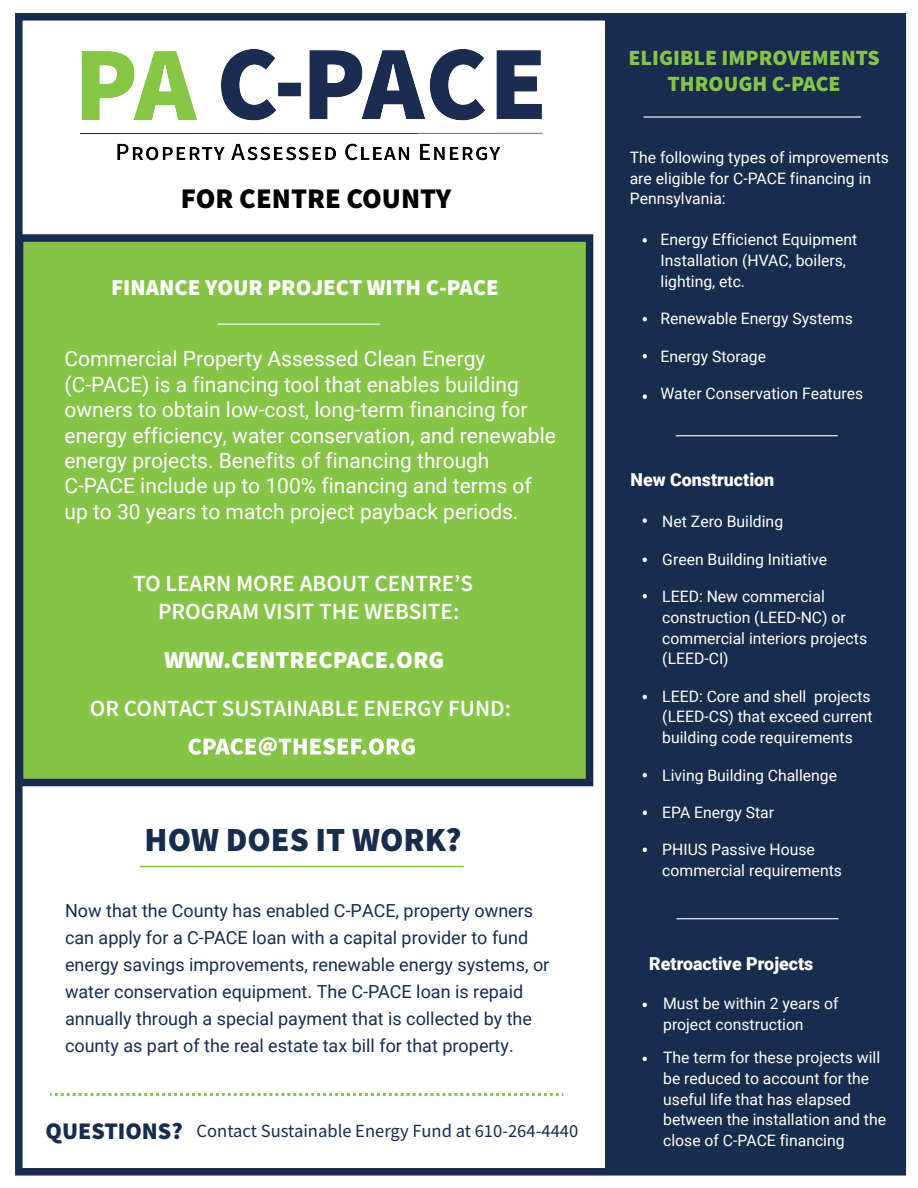
<style>
.page{position:relative;width:918px;height:1188px;background:#fff}
.page>*{position:absolute;margin:0;border:0;box-sizing:border-box;transform-origin:0 0}
.t1{font:900 33.9px "Source Sans Pro";color:#182c4e}
.t2{font:900 28.5px "Source Sans Pro";color:#000}
.t3{font:900 24.45px "Source Sans Pro";color:#fff}
.t4{font:600 23.1px/27.8px "Source Sans Pro";color:#fff;text-align:center}
.t5{font:900 22.8px "Source Sans Pro";color:#fff}
.t6{font:900 21.9px/26.2px "Source Sans Pro";color:#85c446;text-align:center}
.t7{font:21px/25.5px "Roboto";color:#fff}
.t8{font:18.6px "Source Sans Pro";color:#182c4e}
.t9{font:18px/27px "Roboto";color:#182c4e}
.t10{font:900 17.85px "Roboto";color:#fff}
.t11{font:15.75px/20.9px "Roboto";color:#fff}
.s1{font-weight:900;font-size:23.85px}
</style>
<div class="page">
<div style="left:605px;top:17px;width:297px;height:1156px;background:#182c4e"></div>
<img style="left:80px;top:49px;width:463px;height:112px">
<div style="left:19px;top:237px;width:570px;height:545px;background:#85c446"></div>
<div style="left:15px;top:13px;width:891px;height:1163px;border:8px solid #182c4e"></div>
<svg style="left:189px;top:737px;width:226px;height:18px"></svg>
<div style="left:16px;top:234px;width:577px;height:552px;border:8px solid #182c4e"></div>
<svg style="left:50px;top:1093px;width:513px;height:3px"></svg>
<hr style="left:140px;top:866px;width:324px;height:1px;background:#85c446">
<hr style="left:644px;top:116px;width:217px;height:2px;background:#fff">
<hr style="left:676px;top:435px;width:162px;height:1px;background:#fff">
<hr style="left:676px;top:918px;width:162px;height:1px;background:#fff">
<svg style="left:642px;top:238px;width:5px;height:5px"></svg>
<svg style="left:642px;top:317px;width:5px;height:4px"></svg>
<svg style="left:642px;top:354px;width:5px;height:4px"></svg>
<svg style="left:642px;top:394px;width:5px;height:5px"></svg>
<svg style="left:642px;top:518px;width:5px;height:5px"></svg>
<svg style="left:642px;top:558px;width:5px;height:4px"></svg>
<svg style="left:642px;top:594px;width:5px;height:4px"></svg>
<svg style="left:642px;top:695px;width:5px;height:4px"></svg>
<svg style="left:642px;top:773px;width:5px;height:4px"></svg>
<svg style="left:642px;top:810px;width:5px;height:5px"></svg>
<svg style="left:642px;top:848px;width:5px;height:4px"></svg>
<svg style="left:642px;top:1003px;width:5px;height:4px"></svg>
<svg style="left:642px;top:1057px;width:5px;height:4px"></svg>
<hr style="left:218px;top:324px;width:162px;height:1px;background:#fff">
<h2 class="t2" style="left:181px;top:178px;width:272px">FOR CENTRE COUNTY</h2>
<h3 class="t5" style="left:111px;top:272px;width:389px">FINANCE YOUR PROJECT WITH C-PACE</h3>
<p class="t7" style="left:65px;top:345px;width:493px">Commercial Property Assessed Clean Energy (C-PACE) is a financing tool that enables building owners to obtain low-cost, long-term financing for energy efficiency, water conservation, and renewable energy projects. Benefits of financing through C-PACE include up to 100% financing and terms of up to 30 years to match project payback periods.</p>
<h3 class="t4" style="left:133px;top:569px;width:341px">TO LEARN MORE ABOUT CENTRE’S<br>PROGRAM VISIT THE WEBSITE:</h3>
<h3 class="t3" style="left:164px;top:643px;width:282px">WWW.CENTRECPACE.ORG</h3>
<h3 class="t4" style="left:90px;top:694px;width:423px">OR CONTACT SUSTAINABLE ENERGY FUND:</h3>
<h1 class="t1" style="left:145px;top:816px;width:318px">HOW DOES IT WORK?</h1>
<p class="t9" style="left:65px;top:897px;width:486px">Now that the County has enabled C-PACE, property owners can apply for a C-PACE loan with a capital provider to fund energy savings improvements, renewable energy systems, or water conservation equipment. The C-PACE loan is repaid annually through a special payment that is collected by the county as part of the real estate tax bill for that property.</p>
<p class="t8" style="left:46px;top:1119px;width:534px"><span class="s1">QUESTIONS?</span> Contact Sustainable Energy Fund at 610-264-4440</p>
<h3 class="t6" style="left:629px;top:44px;width:253px">ELIGIBLE IMPROVEMENTS<br>THROUGH C-PACE</h3>
<p class="t11" style="left:630px;top:146px;width:261px">The following types of improvements are eligible for C-PACE financing in<br>Pennsylvania:</p>
<p class="t11" style="left:661px;top:229px;width:198px">Energy Efficienct Equipment<br>Installation (HVAC, boilers, lighting, etc.</p>
<p class="t11" style="left:661px;top:308px;width:194px">Renewable Energy Systems</p>
<p class="t11" style="left:661px;top:345px;width:107px">Energy Storage</p>
<p class="t11" style="left:661px;top:382px;width:204px">Water Conservation Features</p>
<p class="t10" style="left:631px;top:467px;width:145px">New Construction</p>
<p class="t11" style="left:662px;top:511px;width:122px">Net Zero Building</p>
<p class="t11" style="left:662px;top:548px;width:166px">Green Building Initiative</p>
<p class="t11" style="left:662px;top:585px;width:206px">LEED: New commercial construction (LEED-NC) or commercial interiors projects (LEED-CI)</p>
<p class="t11" style="left:662px;top:685px;width:212px;text-align:justify">LEED: Core and shell projects (LEED-CS) that exceed current building code requirements</p>
<p class="t11" style="left:662px;top:764px;width:176px">Living Building Challenge</p>
<p class="t11" style="left:662px;top:801px;width:113px">EPA Energy Star</p>
<p class="t11" style="left:662px;top:839px;width:181px">PHIUS Passive House commercial requirements</p>
<p class="t10" style="left:649px;top:952px;width:166px">Retroactive Projects</p>
<p class="t11" style="left:663px;top:993px;width:177px">Must be within 2 years of project construction</p>
<p class="t11" style="left:663px;top:1046px;width:224px">The term for these projects will be reduced to account for the useful life that has elapsed between the installation and the close of C-PACE financing</p>
</div>
